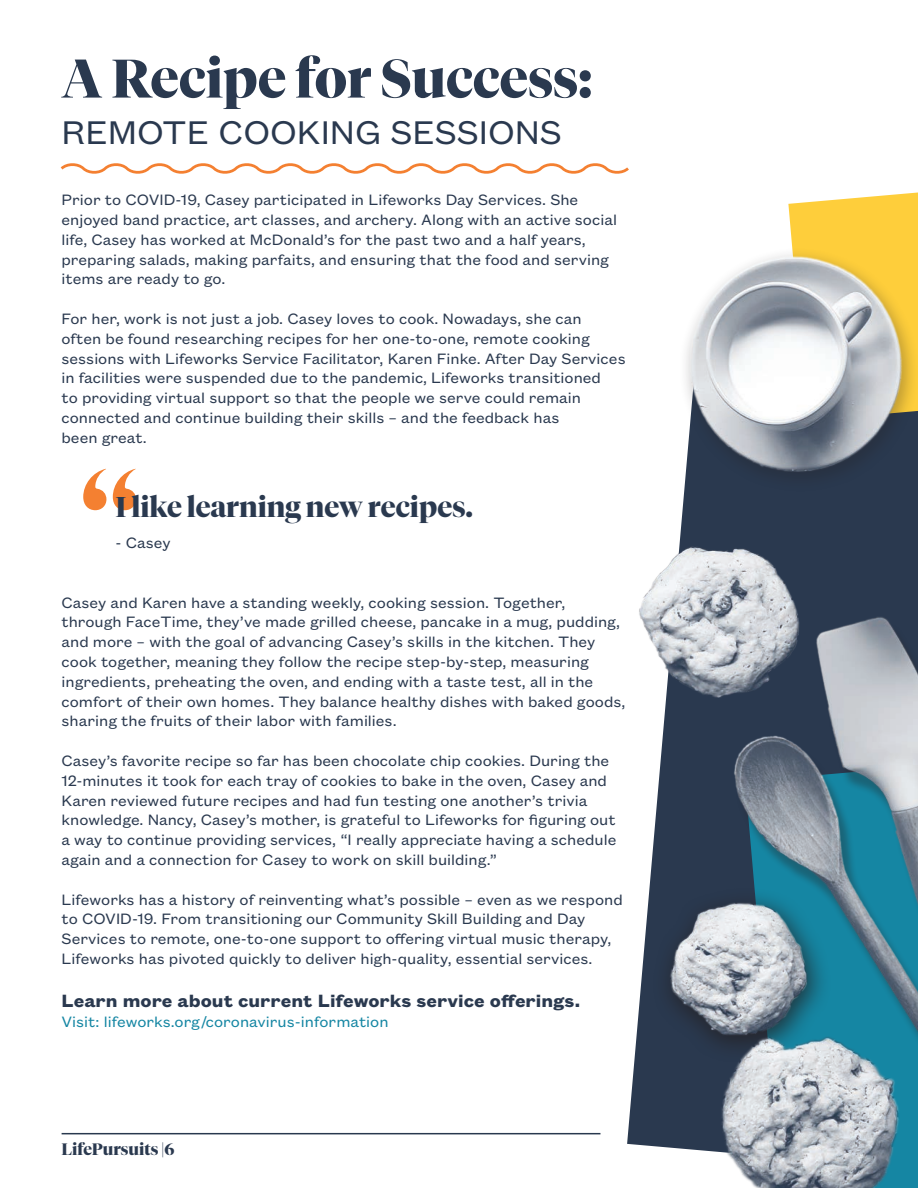
<style>
.page{position:relative;width:918px;height:1188px;background:#fff}
.page>*{position:absolute;margin:0;border:0;box-sizing:border-box;transform-origin:0 0}
.t1{font:700 159px "Noe Display";color:#f48031}
.t2{font:700 54px "Tiempos Fine";color:#2a394f}
.t3{font:36px "Founders Grotesk Text";color:#2a394f}
.t4{font:700 28.5px "Tiempos Fine";color:#2a394f}
.t5{font:700 19.5px "Founders Grotesk Text";color:#2a394f}
.t6{font:16.5px/19.8px "Founders Grotesk Text";color:#2a394f}
.t7{font:16.5px "Founders Grotesk Text";color:#1586a3}
.t8{font:700 16.5px "Tiempos Fine";color:#2a394f}
</style>
<div class="page">
<svg style="left:627px;top:496px;width:291px;height:656px;fill:#2a394f"></svg>
<svg style="left:788px;top:193px;width:130px;height:51px"></svg>
<svg style="left:60px;top:163px;width:569px;height:11px"></svg>
<hr style="left:62px;top:1133px;width:538px;height:1px;background:#29394f">
<img style="left:683px;top:244px;width:235px;height:252px">
<img style="left:707px;top:560px;width:211px;height:511px">
<img style="left:627px;top:523px;width:189px;height:179px">
<div style="left:652px;top:887px;width:180px;height:176px;background:#231f20;opacity:.75"></div>
<img style="left:633px;top:887px;width:192px;height:166px">
<img style="left:712px;top:1028px;width:193px;height:160px">
<h2 class="t2" style="left:62px;top:46px;width:532px">A Recipe for Success:</h2>
<h3 class="t3" style="left:62px;top:108px;width:502px">REMOTE COOKING SESSIONS</h3>
<p class="t6" style="left:62px;top:189px;width:557px">Prior to COVID-19, Casey participated in Lifeworks Day Services. She enjoyed band practice, art classes, and archery. Along with an active social life, Casey has worked at McDonald’s for the past two and a half years, preparing salads, making parfaits, and ensuring that the food and serving items are ready to go.</p>
<p class="t6" style="left:62px;top:308px;width:566px">For her, work is not just a job. Casey loves to cook. Nowadays, she can often be found researching recipes for her one-to-one, remote cooking sessions with Lifeworks Service Facilitator, Karen Finke. After Day Services in facilities were suspended due to the pandemic, Lifeworks transitioned<br>to providing virtual support so that the people we serve could remain connected and continue building their skills – and the feedback has<br>been great.</p>
<h1 class="t1" style="left:78px;top:426px;width:64px">“</h1>
<h3 class="t4" style="left:116px;top:490px;width:359px">I like learning new recipes.</h3>
<p class="t6" style="left:116px;top:532px;width:57px">- Casey</p>
<p class="t6" style="left:62px;top:591px;width:565px">Casey and Karen have a standing weekly, cooking session. Together, through FaceTime, they’ve made grilled cheese, pancake in a mug, pudding, and more – with the goal of advancing Casey’s skills in the kitchen. They cook together, meaning they follow the recipe step-by-step, measuring ingredients, preheating the oven, and ending with a taste test, all in the comfort of their own homes. They balance healthy dishes with baked goods, sharing the fruits of their labor with families.</p>
<p class="t6" style="left:62px;top:750px;width:556px">Casey’s favorite recipe so far has been chocolate chip cookies. During the 12-minutes it took for each tray of cookies to bake in the oven, Casey and Karen reviewed future recipes and had fun testing one another’s trivia knowledge. Nancy, Casey’s mother, is grateful to Lifeworks for figuring out a way to continue providing services, “I really appreciate having a schedule again and a connection for Casey to work on skill building.”</p>
<p class="t6" style="left:62px;top:888px;width:563px">Lifeworks has a history of reinventing what’s possible – even as we respond to COVID-19. From transitioning our Community Skill Building and Day Services to remote, one-to-one support to offering virtual music therapy, Lifeworks has pivoted quickly to deliver high-quality, essential services.</p>
<p class="t5" style="left:62px;top:987px;width:520px">Learn more about current Lifeworks service offerings.</p>
<p class="t7" style="left:62px;top:1010px;width:329px">Visit: lifeworks.org/coronavirus-information</p>
<p class="t8" style="left:62px;top:1140px;width:115px">LifePursuits |6</p>
</div>
